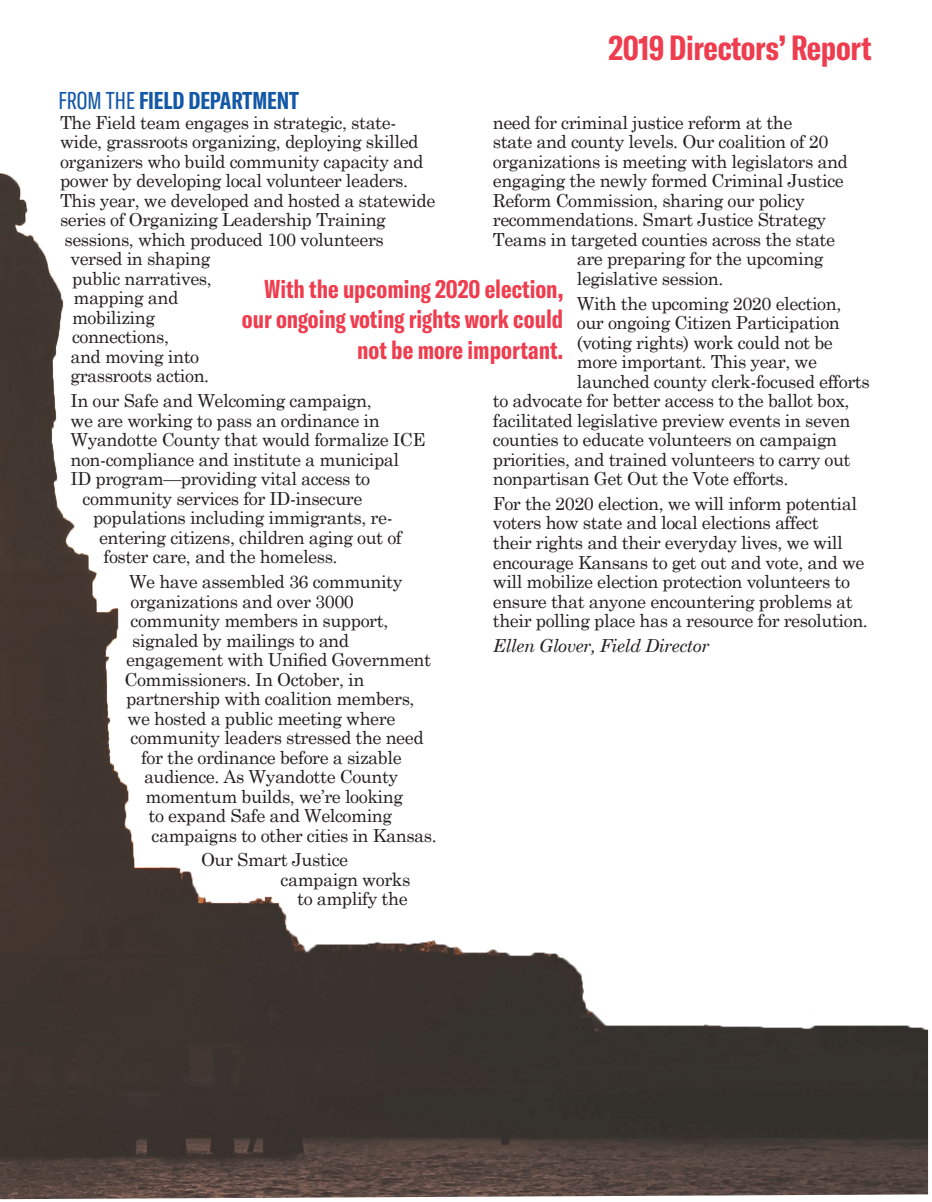
<style>
.page{position:relative;width:932px;height:1202px;background:#fff}
.page>*{position:absolute;margin:0;border:0;box-sizing:border-box;transform-origin:0 0}
.t1{font:700 extra-condensed 34.5px "GT America";letter-spacing:-.01em;color:#ee3d4e}
.t2{font:700 extra-condensed 25.5px/30.6px "GT America";color:#ee3d4e;text-align:right}
.t3{font:700 extra-condensed 24px "GT America";color:#1357a7}
.t4{font:18px/19.5px "Century Schoolbook";letter-spacing:-.025em;color:#231f20}
.t5{font:italic 18px "Century Schoolbook";letter-spacing:-.025em;color:#231f20}
.s1{font-weight:400}
</style>
<div class="page">
<img style="left:0;top:173px;width:928px;height:1026px">
<h3 class="t3" style="left:58px;top:86px;width:242px"><span class="s1">FROM THE</span> FIELD DEPARTMENT</h3>
<h1 class="t1" style="left:608px;top:27px;width:265px">2019 Directors’ Report</h1>
<p class="t4" style="left:493px;top:111px;width:301px">need for criminal justice reform at the</p>
<p class="t4" style="left:493px;top:130px;width:337px">state and county levels. Our coalition of 20</p>
<p class="t4" style="left:493px;top:150px;width:356px">organizations is meeting with legislators and</p>
<p class="t4" style="left:493px;top:169px;width:352px">engaging the newly formed Criminal Justice</p>
<p class="t4" style="left:493px;top:189px;width:313px">Reform Commission, sharing our policy</p>
<p class="t4" style="left:493px;top:208px;width:335px">recommendations. Smart Justice Strategy</p>
<p class="t4" style="left:493px;top:228px;width:344px">Teams in targeted counties across the state</p>
<p class="t4" style="left:577px;top:247px;width:248px">are preparing for the upcoming</p>
<p class="t4" style="left:577px;top:267px;width:148px">legislative session.</p>
<p class="t4" style="left:577px;top:292px;width:266px">With the upcoming 2020 election,</p>
<p class="t4" style="left:577px;top:311px;width:264px">our ongoing Citizen Participation</p>
<p class="t4" style="left:577px;top:331px;width:257px">(voting rights) work could not be</p>
<p class="t4" style="left:577px;top:350px;width:242px">more important. This year, we</p>
<p class="t4" style="left:577px;top:370px;width:294px">launched county clerk-focused efforts</p>
<p class="t4" style="left:493px;top:389px;width:358px">to advocate for better access to the ballot box,</p>
<p class="t4" style="left:493px;top:409px;width:359px">facilitated legislative preview events in seven</p>
<p class="t4" style="left:493px;top:428px;width:346px">counties to educate volunteers on campaign</p>
<p class="t4" style="left:493px;top:448px;width:359px">priorities, and trained volunteers to carry out</p>
<p class="t4" style="left:493px;top:467px;width:297px">nonpartisan Get Out the Vote efforts.</p>
<p class="t4" style="left:493px;top:492px;width:376px">For the 2020 election, we will inform potential voters how state and local elections affect<br>their rights and their everyday lives, we will encourage Kansans to get out and vote, and we will mobilize election protection volunteers to ensure that anyone encountering problems at their polling place has a resource for resolution.</p>
<p class="t5" style="left:493px;top:632px;width:218px">Ellen Glover, Field Director</p>
<p class="t4" style="left:60px;top:111px;width:338px">The Field team engages in strategic, state-</p>
<p class="t4" style="left:60px;top:130px;width:360px">wide, grassroots organizing, deploying skilled</p>
<p class="t4" style="left:60px;top:150px;width:365px">organizers who build community capacity and</p>
<p class="t4" style="left:60px;top:169px;width:350px">power by developing local volunteer leaders.</p>
<p class="t4" style="left:60px;top:189px;width:377px">This year, we developed and hosted a statewide</p>
<p class="t4" style="left:60px;top:208px;width:327px">series of Organizing Leadership Training</p>
<p class="t4" style="left:64px;top:228px;width:321px">sessions, which produced 100 volunteers</p>
<p class="t4" style="left:70px;top:247px;width:141px">versed in shaping</p>
<p class="t4" style="left:72px;top:267px;width:141px">public narratives,</p>
<p class="t4" style="left:73px;top:286px;width:106px">mapping and</p>
<p class="t4" style="left:72px;top:306px;width:84px">mobilizing</p>
<p class="t4" style="left:72px;top:325px;width:99px">connections,</p>
<p class="t4" style="left:70px;top:345px;width:130px">and moving into</p>
<p class="t4" style="left:70px;top:364px;width:140px">grassroots action.</p>
<p class="t4" style="left:70px;top:389px;width:303px">In our Safe and Welcoming campaign,</p>
<p class="t4" style="left:70px;top:409px;width:311px">we are working to pass an ordinance in</p>
<p class="t4" style="left:70px;top:428px;width:356px">Wyandotte County that would formalize ICE</p>
<p class="t4" style="left:70px;top:448px;width:330px">non-compliance and institute a municipal</p>
<p class="t4" style="left:70px;top:467px;width:301px">ID program—providing vital access to</p>
<p class="t4" style="left:82px;top:487px;width:281px">community services for ID-insecure</p>
<p class="t4" style="left:93px;top:506px;width:301px">populations including immigrants, re-</p>
<p class="t4" style="left:99px;top:526px;width:304px">entering citizens, children aging out of</p>
<p class="t4" style="left:103px;top:545px;width:235px">foster care, and the homeless.</p>
<p class="t4" style="left:129px;top:570px;width:275px">We have assembled 36 community</p>
<p class="t4" style="left:130px;top:589px;width:225px">organizations and over 3000</p>
<p class="t4" style="left:130px;top:609px;width:259px">community members in support,</p>
<p class="t4" style="left:132px;top:628px;width:219px">signaled by mailings to and</p>
<p class="t4" style="left:126px;top:648px;width:306px">engagement with Unified Government</p>
<p class="t4" style="left:124px;top:667px;width:241px">Commissioners. In October, in</p>
<p class="t4" style="left:126px;top:687px;width:290px">partnership with coalition members,</p>
<p class="t4" style="left:127px;top:706px;width:269px">we hosted a public meeting where</p>
<p class="t4" style="left:130px;top:726px;width:295px">community leaders stressed the need</p>
<p class="t4" style="left:141px;top:745px;width:262px">for the ordinance before a sizable</p>
<p class="t4" style="left:144px;top:765px;width:256px">audience. As Wyandotte County</p>
<p class="t4" style="left:145px;top:784px;width:259px">momentum builds, we’re looking</p>
<p class="t4" style="left:148px;top:804px;width:245px">to expand Safe and Welcoming</p>
<p class="t4" style="left:151px;top:823px;width:287px">campaigns to other cities in Kansas.</p>
<p class="t4" style="left:201px;top:848px;width:149px">Our Smart Justice</p>
<p class="t4" style="left:280px;top:868px;width:131px">campaign works</p>
<p class="t4" style="left:297px;top:887px;width:112px">to amplify the</p>
<h2 class="t2" style="left:242px;top:273px;width:323px">With the upcoming 2020 election, our ongoing voting rights work could not be more important.</h2>
</div>
